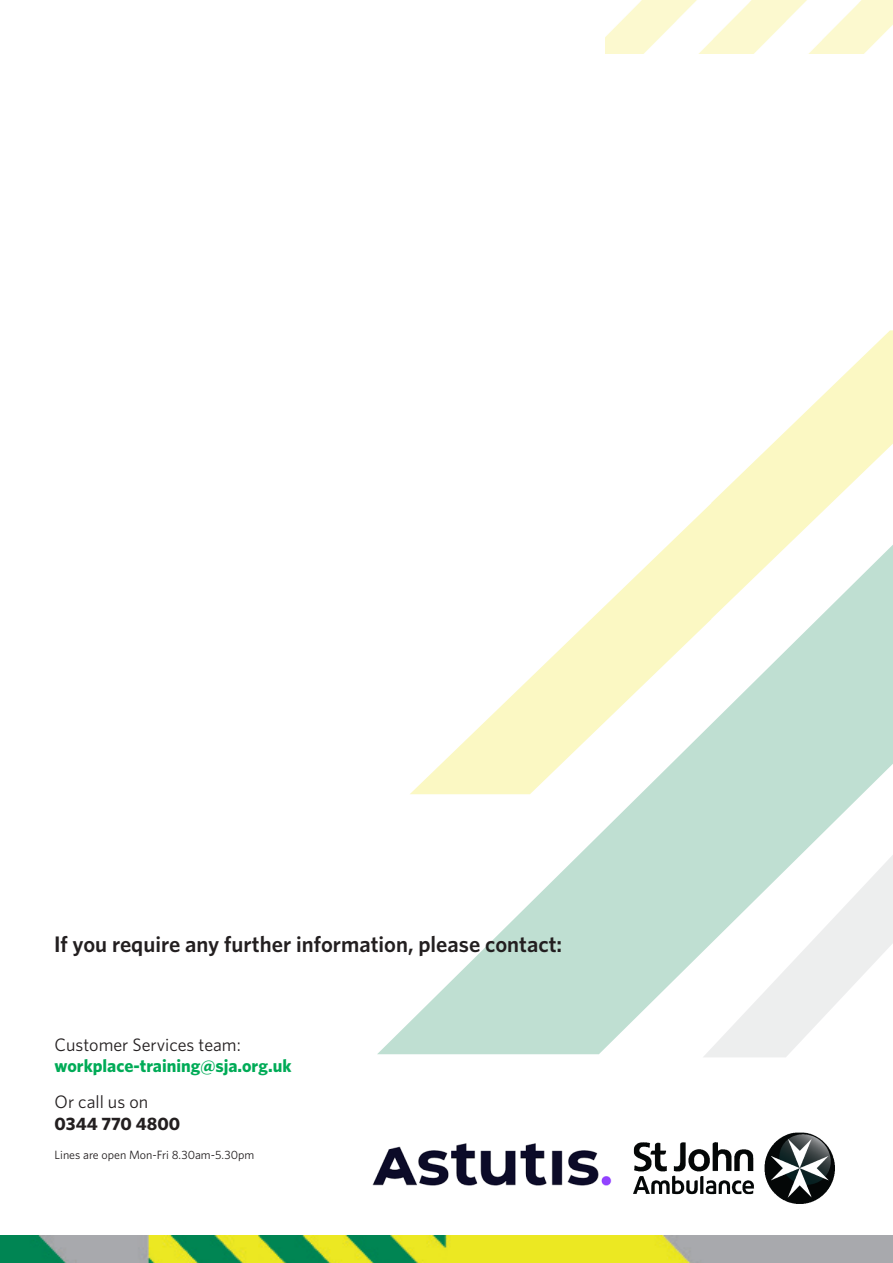
<style>
.page{position:relative;width:893px;height:1263px;background:#fff}
.page>*{position:absolute;margin:0;border:0;box-sizing:border-box;transform-origin:0 0}
.t1{font:600 22.5px "Whitney";color:#231f20}
.t2{font:18px "Whitney";color:#231f20}
.t3{font:700 18px "Whitney";color:#00ab57}
.t4{font:700 18px "Whitney";color:#231f20}
.t5{font:12px "Whitney";color:#231f20}
</style>
<div class="page">
<svg style="left:668px;top:330px;width:225px;height:215px"></svg>
<svg style="left:377px;top:545px;width:516px;height:509px"></svg>
<img style="left:606px;top:0;width:287px;height:54px">
<img style="left:0;top:1236px;width:893px;height:27px">
<img style="left:633px;top:1132px;width:202px;height:72px">
<img style="left:372px;top:1143px;width:240px;height:43px">
<p class="t1" style="left:54px;top:929px;width:510px">If you require any further information, please contact:</p>
<p class="t2" style="left:55px;top:1034px;width:188px">Customer Services team:</p>
<p class="t3" style="left:55px;top:1054px;width:238px">workplace-training@sja.org.uk</p>
<p class="t2" style="left:55px;top:1091px;width:95px">Or call us on</p>
<p class="t4" style="left:55px;top:1112px;width:127px">0344 770 4800</p>
<p class="t5" style="left:55px;top:1147px;width:201px">Lines are open Mon-Fri 8.30am-5.30pm</p>
</div>
